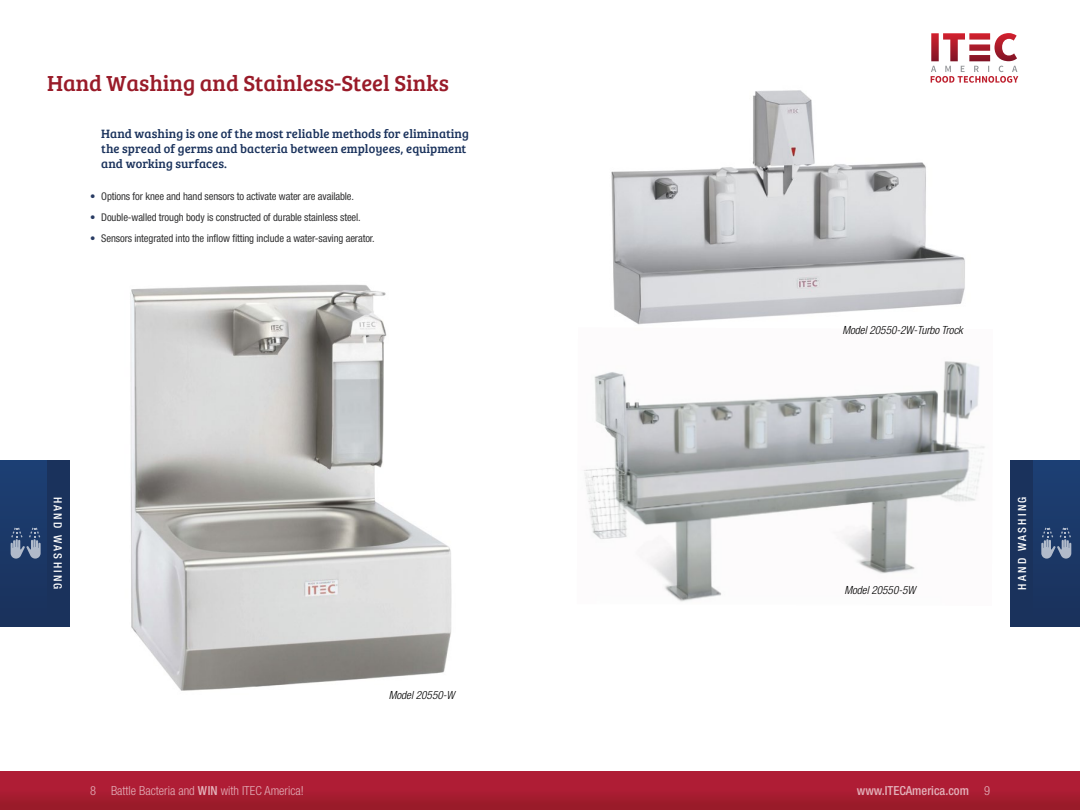
<style>
.page{position:relative;width:1080px;height:810px;background:#fff}
.page>*{position:absolute;margin:0;border:0;box-sizing:border-box;transform-origin:0 0}
.t1{font:22.5px "Bree Serif";color:#991b29}
.t2{font:12.5px/15px "Bree Serif";letter-spacing:.005em;color:#1a325c}
.t3{font:300 condensed 12.5px "Helvetica Neue";color:#fff}
.t4{font:500 condensed 12.5px "Helvetica Neue";color:#fff}
.t5{font:italic 300 condensed 11.25px "Helvetica Neue";color:#000}
.t6{font:500 condensed 11.25px "Helvetica Neue";letter-spacing:.2em;color:#fff}
.t7{font:condensed 10.62px "Helvetica Neue";letter-spacing:-.01em;color:#333334}
.s1{color:#283b63}
.s2{font-weight:500}
.s3{font-weight:300}
</style>
<div class="page">
<div style="left:0;top:770px;width:1080px;height:40px;background:linear-gradient(to bottom,#b61e39,#9b1b2a)"></div>
<div style="left:0;top:460px;width:70px;height:166px;background:#1b3868"></div>
<div style="left:47px;top:460px;width:23px;height:166px;background:#1a325c"></div>
<svg style="left:11px;top:528px;width:30px;height:31px"></svg>
<div style="left:1010px;top:460px;width:70px;height:166px;background:#1b3868"></div>
<div style="left:1010px;top:460px;width:23px;height:166px;background:#1a325c"></div>
<img style="left:584px;top:361px;width:401px;height:241px">
<img style="left:611px;top:81px;width:354px;height:244px">
<svg style="left:1041px;top:528px;width:30px;height:31px"></svg>
<svg style="left:931px;top:33px;width:87px;height:50px"></svg>
<img style="left:130px;top:284px;width:322px;height:407px">
<h1 class="t1" style="left:47px;top:66px;width:403px">Hand Washing and Stainless-Steel Sinks</h1>
<p class="t2" style="left:101px;top:126px;width:369px">Hand washing is one of the most reliable methods for eliminating the spread of germs and bacteria between employees, equipment and working surfaces.</p>
<p class="t7" style="left:90px;top:190px;width:266px"><span class="s1">•</span> Options for knee and hand sensors to activate water are available.</p>
<p class="t7" style="left:90px;top:211px;width:272px"><span class="s1">•</span> Double-walled trough body is constructed of durable stainless steel.</p>
<p class="t7" style="left:90px;top:232px;width:286px"><span class="s1">•</span> Sensors integrated into the inflow fitting include a water-saving aerator.</p>
<p class="t6" style="left:65px;top:497px;width:94px;rotate:90deg">HAND WASHING</p>
<p class="t3" style="left:90px;top:784px;width:215px">8 Battle Bacteria and <span class="s2">WIN</span> with ITEC America!</p>
<p class="t5" style="left:389px;top:689px;width:67px">Model 20550-W</p>
<p class="t5" style="left:842px;top:324px;width:122px">Model 20550-2W-Turbo Trock</p>
<p class="t5" style="left:844px;top:583px;width:73px">Model 20550-5W</p>
<p class="t6" style="left:1015px;top:590px;width:94px;rotate:-90deg">HAND WASHING</p>
<p class="t4" style="left:857px;top:783px;width:135px">www.ITECAmerica.com <span class="s3">9</span></p>
</div>
